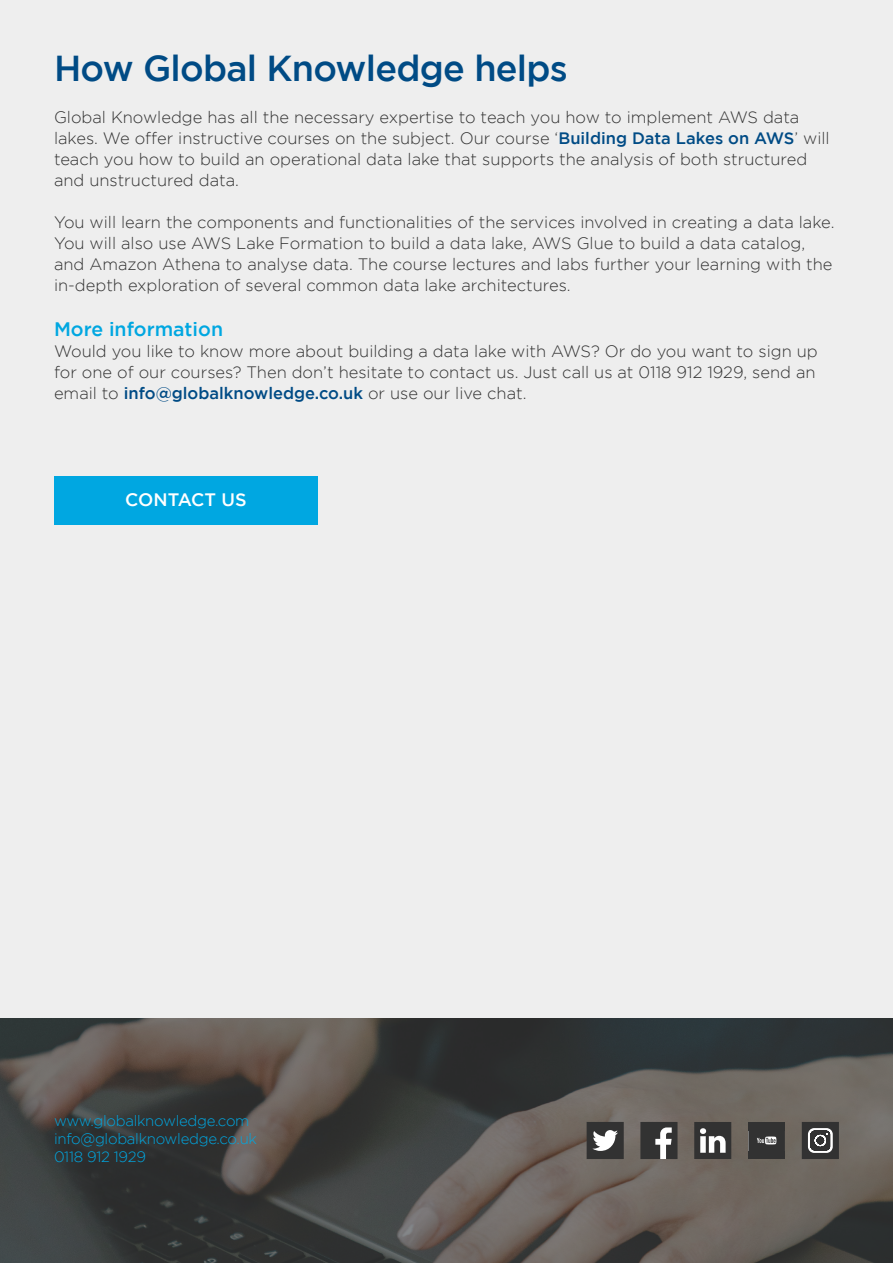
<style>
.page{position:relative;width:893px;height:1263px;background:#fff}
.page>*{position:absolute;margin:0;border:0;box-sizing:border-box;transform-origin:0 0}
.t1{font:500 36px "Gotham";letter-spacing:-.02em;color:#004b85}
.t2{font:500 19.5px "Gotham";color:#00a7e1}
.t3{font:500 18px "Gotham";color:#fff}
.Alineastijl{font:300 16.5px/21px "Gotham";color:#323232}
.t4{font:300 15px "Gotham";letter-spacing:-.02em;color:#00a7e1}
.s1{font-weight:500;color:#004b85}
</style>
<div class="page">
<div style="left:0;top:0;width:893px;height:1018px;background:#eee"></div>
<svg style="left:0;top:1018px;width:893px;height:245px"></svg>
<div style="left:54px;top:476px;width:264px;height:49px;background:#00a7e1"></div>
<svg style="left:587px;top:1122px;width:37px;height:37px"></svg>
<svg style="left:640px;top:1122px;width:37px;height:37px"></svg>
<svg style="left:694px;top:1122px;width:37px;height:37px"></svg>
<svg style="left:748px;top:1130px;width:37px;height:21px"></svg>
<div style="left:748px;top:1122px;width:37px;height:8px;background:#323232"></div>
<div style="left:748px;top:1151px;width:37px;height:8px;background:#323232"></div>
<svg style="left:802px;top:1122px;width:37px;height:37px"></svg>
<h2 class="t1" style="left:54px;top:47px;width:515px">How Global Knowledge helps</h2>
<p class="Alineastijl" style="left:54px;top:106px;width:777px">Global Knowledge has all the necessary expertise to teach you how to implement AWS data lakes. We offer instructive courses on the subject. Our course ‘<span class="s1">Building Data Lakes on AWS</span>’ will teach you how to build an operational data lake that supports the analysis of both structured and unstructured data.</p>
<p class="Alineastijl" style="left:54px;top:211px;width:782px">You will learn the components and functionalities of the services involved in creating a data lake.<br>You will also use AWS Lake Formation to build a data lake, AWS Glue to build a data catalog, and Amazon Athena to analyse data. The course lectures and labs further your learning with the in-depth exploration of several common data lake architectures.</p>
<h3 class="t2" style="left:54px;top:318px;width:171px">More information</h3>
<p class="Alineastijl" style="left:54px;top:340px;width:765px">Would you like to know more about building a data lake with AWS? Or do you want to sign up for one of our courses? Then don’t hesitate to contact us. Just call us at 0118 912 1929, send an email to <span class="s1">info@globalknowledge.co.uk</span> or use our live chat.</p>
<p class="t3" style="left:125px;top:490px;width:123px">CONTACT US</p>
<p class="t4" style="left:54px;top:1112px;width:197px">www.globalknowledge.com</p>
<p class="t4" style="left:54px;top:1130px;width:204px">info@globalknowledge.co.uk</p>
<p class="t4" style="left:54px;top:1148px;width:93px">0118 912 1929</p>
</div>
